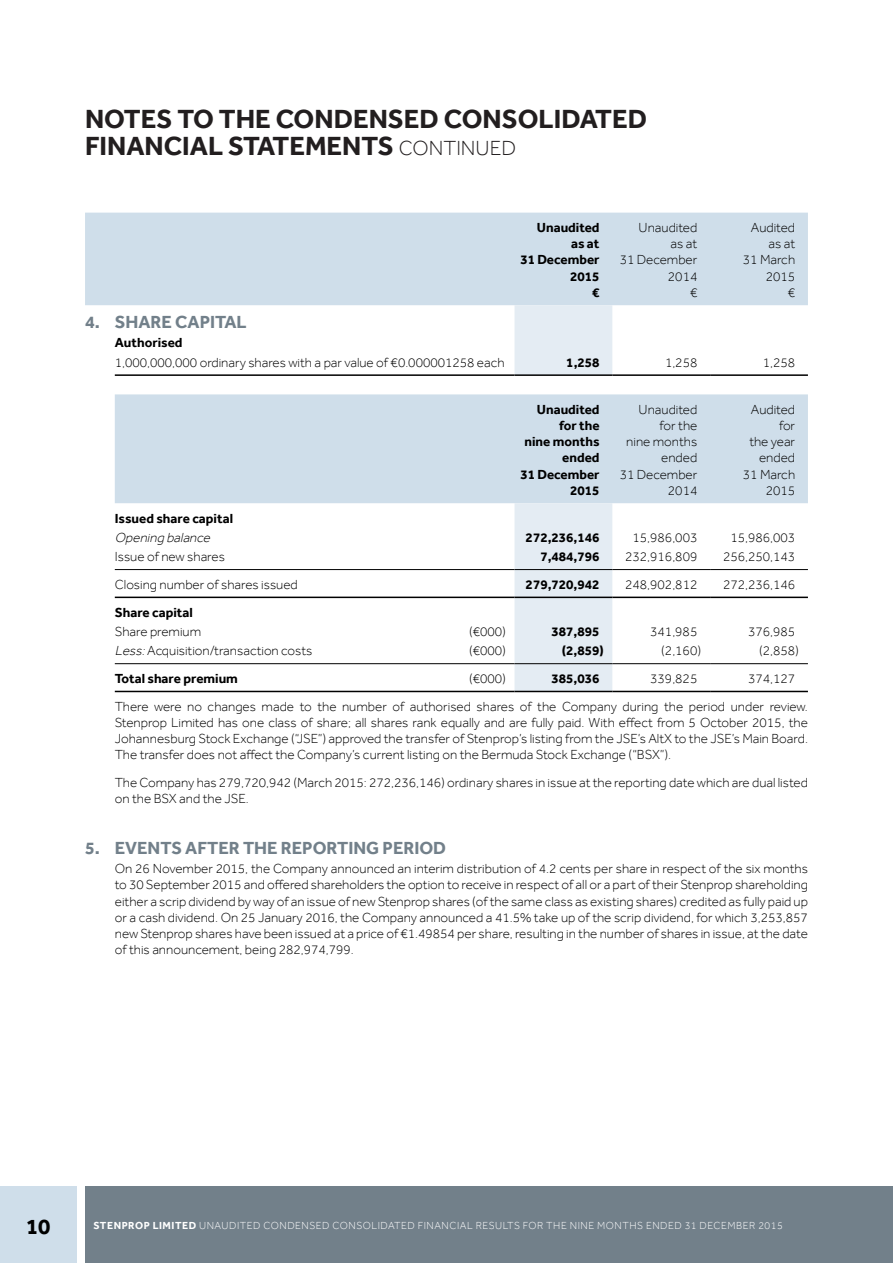
<style>
.page{position:relative;width:893px;height:1263px;background:#fff}
.page>*{position:absolute;margin:0;border:0;box-sizing:border-box;transform-origin:0 0}
.t1{font:700 27px/27px "Effra";color:#221e1f}
.t2{font:700 22.5px "Effra";color:#000}
.t3{font:700 18px "Effra";color:#72808a}
.t4{font:300 13.5px/16.2px "Effra";color:#000;text-align:right}
.t5{font:700 13.5px/16.2px "Effra";color:#000;text-align:right}
.t6{font:italic 300 13.5px "Effra";color:#000}
.t7{font:300 10.5px "Effra";letter-spacing:.05em;color:#fff}
.s1{font-weight:300;font-size:21px}
.s2{font-style:italic}
.s3{font-weight:700}
</style>
<div class="page">
<div style="left:0;top:1186px;width:77px;height:77px;background:#cfdeea"></div>
<div style="left:85px;top:1186px;width:808px;height:77px;background:#72808a"></div>
<svg style="left:85px;top:213px;width:723px;height:290px;fill:#cfdeea"></svg>
<svg style="left:514px;top:305px;width:98px;height:386px;background:#dee8f0"></svg>
<hr style="left:115px;top:374px;width:399px;height:2px;background:#000">
<hr style="left:514px;top:374px;width:98px;height:2px;background:#000">
<hr style="left:612px;top:374px;width:98px;height:2px;background:#000">
<hr style="left:710px;top:374px;width:98px;height:2px;background:#000">
<hr style="left:115px;top:663px;width:399px;height:1px;background:#000">
<hr style="left:514px;top:663px;width:98px;height:1px;background:#000">
<hr style="left:612px;top:663px;width:98px;height:1px;background:#000">
<hr style="left:710px;top:663px;width:98px;height:1px;background:#000">
<hr style="left:115px;top:691px;width:399px;height:1px;background:#000">
<hr style="left:514px;top:691px;width:98px;height:1px;background:#000">
<hr style="left:612px;top:691px;width:98px;height:1px;background:#000">
<hr style="left:710px;top:691px;width:98px;height:1px;background:#000">
<hr style="left:115px;top:569px;width:399px;height:1px;background:#000">
<hr style="left:514px;top:569px;width:98px;height:1px;background:#000">
<hr style="left:612px;top:569px;width:98px;height:1px;background:#000">
<hr style="left:710px;top:569px;width:98px;height:1px;background:#000">
<hr style="left:115px;top:597px;width:399px;height:1px;background:#000">
<hr style="left:514px;top:597px;width:98px;height:1px;background:#000">
<hr style="left:612px;top:597px;width:98px;height:1px;background:#000">
<hr style="left:710px;top:597px;width:98px;height:1px;background:#000">
<h1 class="t1" style="left:85px;top:105px;width:563px">NOTES TO THE CONDENSED CONSOLIDATED<br>FINANCIAL STATEMENTS <span class="s1">CONTINUED</span></h1>
<p class="t5" style="left:520px;top:219px;width:81px">Unaudited as at<br>31 December<br>2015<br>€</p>
<p class="t4" style="left:620px;top:219px;width:79px">Unaudited<br>as at<br>31 December<br>2014<br>€</p>
<p class="t4" style="left:743px;top:219px;width:54px">Audited as at<br>31 March<br>2015<br>€</p>
<h3 class="t3" style="left:85px;top:311px;width:163px">4. SHARE CAPITAL</h3>
<p class="t5" style="left:115px;top:334px;width:69px">Authorised</p>
<p class="t4" style="left:115px;top:354px;width:391px">1,000,000,000 ordinary shares with a par value of €0.000001258 each</p>
<p class="t5" style="left:566px;top:354px;width:35px">1,258</p>
<p class="t4" style="left:665px;top:354px;width:34px">1,258</p>
<p class="t4" style="left:763px;top:354px;width:34px">1,258</p>
<p class="t5" style="left:520px;top:401px;width:81px">Unaudited for the<br>nine months ended<br>31 December<br>2015</p>
<p class="t4" style="left:620px;top:401px;width:79px">Unaudited for the<br>nine months ended<br>31 December<br>2014</p>
<p class="t4" style="left:743px;top:401px;width:54px">Audited for<br>the year ended<br>31 March<br>2015</p>
<p class="t5" style="left:115px;top:510px;width:120px">Issued share capital</p>
<p class="t6" style="left:115px;top:530px;width:100px">Opening balance</p>
<p class="t5" style="left:526px;top:529px;width:75px">272,236,146</p>
<p class="t4" style="left:633px;top:529px;width:66px">15,986,003</p>
<p class="t4" style="left:730px;top:529px;width:66px">15,986,003</p>
<p class="t4" style="left:115px;top:548px;width:112px">Issue of new shares</p>
<p class="t5" style="left:540px;top:548px;width:61px">7,484,796</p>
<p class="t4" style="left:625px;top:548px;width:74px">232,916,809</p>
<p class="t4" style="left:723px;top:548px;width:74px">256,250,143</p>
<p class="t4" style="left:115px;top:576px;width:185px">Closing number of shares issued</p>
<p class="t5" style="left:526px;top:576px;width:75px">279,720,942</p>
<p class="t4" style="left:625px;top:576px;width:74px">248,902,812</p>
<p class="t4" style="left:723px;top:576px;width:74px">272,236,146</p>
<p class="t5" style="left:115px;top:604px;width:80px">Share capital</p>
<p class="t4" style="left:115px;top:623px;width:88px">Share premium</p>
<p class="t4" style="left:469px;top:623px;width:38px">(€000)</p>
<p class="t5" style="left:552px;top:623px;width:49px">387,895</p>
<p class="t4" style="left:650px;top:623px;width:49px">341,985</p>
<p class="t4" style="left:748px;top:623px;width:49px">376,985</p>
<p class="t4" style="left:115px;top:642px;width:199px"><span class="s2">Less:</span>Acquisition/transaction costs</p>
<p class="t4" style="left:469px;top:642px;width:38px">(€000)</p>
<p class="t5" style="left:562px;top:642px;width:43px">(2,859)</p>
<p class="t4" style="left:661px;top:642px;width:41px">(2,160)</p>
<p class="t4" style="left:759px;top:642px;width:41px">(2,858)</p>
<p class="t5" style="left:115px;top:670px;width:125px">Total share premium</p>
<p class="t4" style="left:469px;top:670px;width:38px">(€000)</p>
<p class="t5" style="left:552px;top:670px;width:49px">385,036</p>
<p class="t4" style="left:650px;top:670px;width:49px">339,825</p>
<p class="t4" style="left:115px;top:664px;width:694px;line-height:27.8px;text-align:left;text-indent:633px">374,127<br>There were no changes made to the number of authorised shares of the Company during the period under review.</p>
<p class="t4" style="left:115px;top:714px;width:695px;text-align:justify">Stenprop Limited has one class of share; all shares rank equally and are fully paid. With effect from 5 October 2015, the Johannesburg Stock Exchange (“JSE”) approved the transfer of Stenprop’s listing from the JSE’s AltX to the JSE’s Main Board.<br>The transfer does not affect the Company’s current listing on the Bermuda Stock Exchange (“BSX”).</p>
<p class="t4" style="left:115px;top:774px;width:695px;text-align:left">The Company has 279,720,942 (March 2015: 272,236,146) ordinary shares in issue at the reporting date which are dual listed on the BSX and the JSE.</p>
<h3 class="t3" style="left:85px;top:837px;width:363px">5. EVENTS AFTER THE REPORTING PERIOD</h3>
<p class="t4" style="left:115px;top:861px;width:695px;text-align:justify">On 26 November 2015, the Company announced an interim distribution of 4.2 cents per share in respect of the six months to 30 September 2015 and offered shareholders the option to receive in respect of all or a part of their Stenprop shareholding either a scrip dividend by way of an issue of new Stenprop shares (of the same class as existing shares) credited as fully paid up or a cash dividend. On 25 January 2016, the Company announced a 41.5% take up of the scrip dividend, for which 3,253,857 new Stenprop shares have been issued at a price of €1.49854 per share, resulting in the number of shares in issue, at the date of this announcement, being 282,974,799.</p>
<h2 class="t2" style="left:26px;top:1212px;width:26px">10</h2>
<p class="t7" style="left:94px;top:1219px;width:691px"><span class="s3">STENPROP LIMITED</span> UNAUDITED CONDENSED CONSOLIDATED FINANCIAL RESULTS FOR THE NINE MONTHS ENDED 31 DECEMBER 2015</p>
</div>
